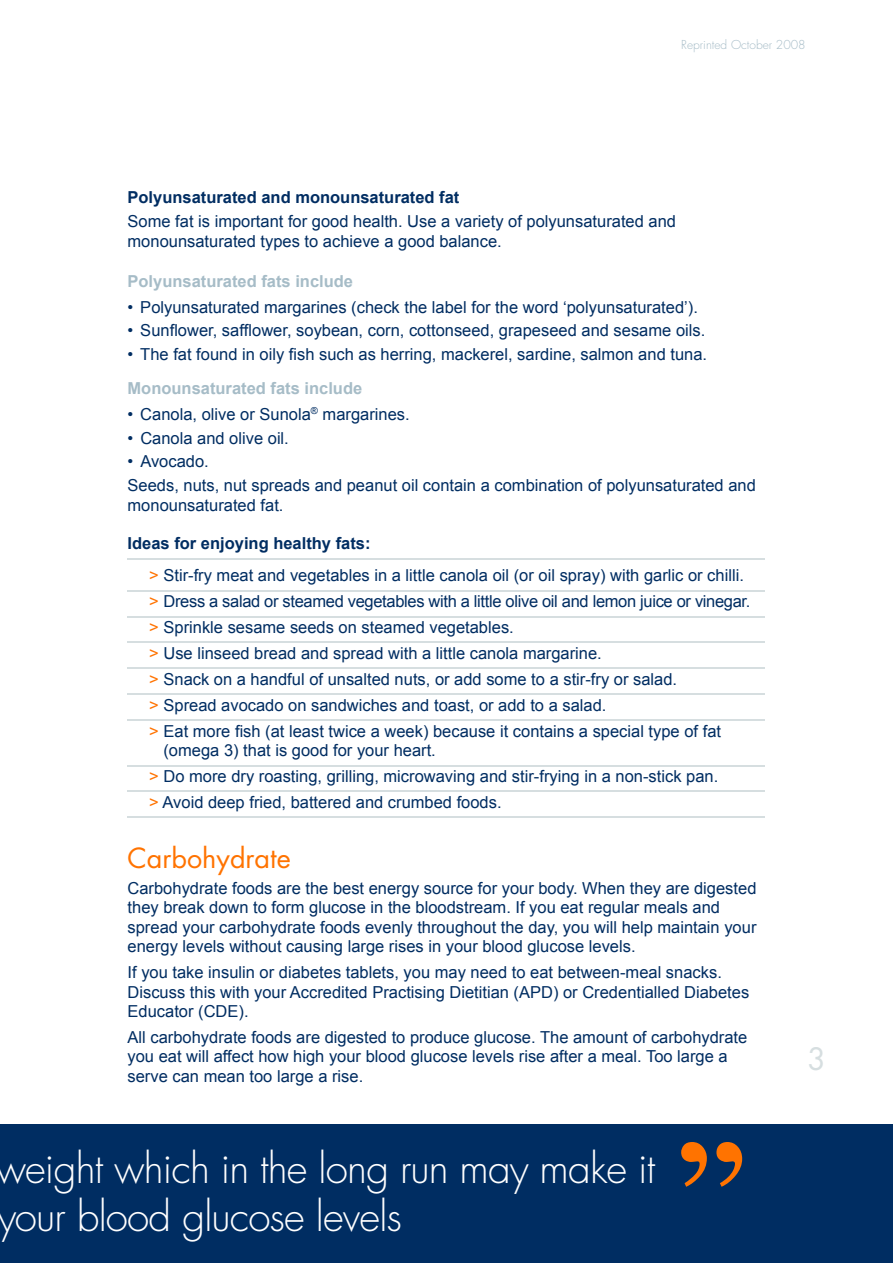
<style>
.page{position:relative;width:893px;height:1263px;background:#fff}
.page>*{position:absolute;margin:0;border:0;box-sizing:border-box;transform-origin:0 0}
.t1{font:300 40.5px/48.6px "Futura";letter-spacing:-.02em;color:#fff}
.t2{font:30px "Futura";color:#d6dee0}
.t3{font:27px "Futura";color:#ff7300}
.t4{font:16.5px/19.5px "Arial";color:#002d62}
.t5{font:700 16.5px "Arial";color:#a6bcc7}
.t6{font:700 16.5px "Arial";color:#002d62}
.t7{font:300 12px "Futura";color:#a6bcc7}
.s1{font-weight:700}
.s2{color:#ff7300}
</style>
<div class="page">
<hr style="left:128px;top:559px;width:637px;height:1px;background:#d6dee0">
<hr style="left:128px;top:590px;width:637px;height:1px;background:#d6dee0">
<hr style="left:128px;top:616px;width:637px;height:1px;background:#d6dee0">
<hr style="left:128px;top:642px;width:637px;height:1px;background:#d6dee0">
<hr style="left:128px;top:668px;width:637px;height:1px;background:#d6dee0">
<hr style="left:128px;top:693px;width:637px;height:2px;background:#d6dee0">
<hr style="left:128px;top:719px;width:637px;height:2px;background:#d6dee0">
<hr style="left:128px;top:765px;width:637px;height:1px;background:#d6dee0">
<hr style="left:128px;top:791px;width:637px;height:1px;background:#d6dee0">
<hr style="left:128px;top:816px;width:637px;height:2px;background:#d6dee0">
<div style="left:0;top:1125px;width:893px;height:138px;background:#002d62"></div>
<svg style="left:681px;top:1142px;width:62px;height:45px"></svg>
<p class="t7" style="left:681px;top:36px;width:126px">Reprinted October 2008</p>
<p class="t6" style="left:128px;top:188px;width:333px">Polyunsaturated and monounsaturated fat</p>
<p class="t4" style="left:128px;top:212px;width:550px">Some fat is important for good health. Use a variety of polyunsaturated and monounsaturated types to achieve a good balance.</p>
<p class="t5" style="left:128px;top:272px;width:227px">Polyunsaturated fats include</p>
<p class="t4" style="left:128px;top:297px;width:572px">• Polyunsaturated margarines (check the label for the word ‘polyunsaturated’).</p>
<p class="t4" style="left:128px;top:321px;width:579px">• Sunflower, safflower, soybean, corn, cottonseed, grapeseed and sesame oils.</p>
<p class="t4" style="left:128px;top:345px;width:581px">• The fat found in oily fish such as herring, mackerel, sardine, salmon and tuna.</p>
<p class="t5" style="left:128px;top:379px;width:236px">Monounsaturated fats include</p>
<p class="t4" style="left:128px;top:404px;width:284px">• Canola, olive or Sunola<sup>®</sup> margarines.</p>
<p class="t4" style="left:128px;top:428px;width:163px">• Canola and olive oil.</p>
<p class="t4" style="left:128px;top:450px;width:630px;line-height:23.7px">• Avocado.<br>Seeds, nuts, nut spreads and peanut oil contain a combination of polyunsaturated and</p>
<p class="t4" style="left:128px;top:495px;width:157px">monounsaturated fat.</p>
<p class="t4" style="left:149px;top:527px;width:596px;line-height:32.2px;text-indent:-22px"><span class="s1">Ideas for enjoying healthy fats:<br></span><span class="s2">&gt;</span> Stir-fry meat and vegetables in a little canola oil (or oil spray) with garlic or chilli.</p>
<p class="t4" style="left:149px;top:589px;width:603px;line-height:25.8px"><span class="s2">&gt;</span> Dress a salad or steamed vegetables with a little olive oil and lemon juice or vinegar. <span class="s2">&gt;</span> Sprinkle sesame seeds on steamed vegetables.<br><span class="s2">&gt;</span> Use linseed bread and spread with a little canola margarine.<br><span class="s2">&gt;</span> Snack on a handful of unsalted nuts, or add some to a stir-fry or salad.<br><span class="s2">&gt;</span> Spread avocado on sandwiches and toast, or add to a salad.<br><span class="s2">&gt;</span> Eat more fish (at least twice a week) because it contains a special type of fat</p>
<p class="t4" style="left:149px;top:737px;width:570px;line-height:25.8px;text-indent:14px">(omega 3) that is good for your heart.<br><span class="s2">&gt;</span> Do more dry roasting, grilling, microwaving and stir-frying in a non-stick pan. <span class="s2">&gt;</span> Avoid deep fried, battered and crumbed foods.</p>
<h3 class="t3" style="left:128px;top:841px;width:165px">Carbohydrate</h3>
<p class="t4" style="left:128px;top:878px;width:630px">Carbohydrate foods are the best energy source for your body. When they are digested they break down to form glucose in the bloodstream. If you eat regular meals and spread your carbohydrate foods evenly throughout the day, you will help maintain your energy levels without causing large rises in your blood glucose levels.</p>
<p class="t4" style="left:128px;top:962px;width:623px">If you take insulin or diabetes tablets, you may need to eat between-meal snacks.<br>Discuss this with your Accredited Practising Dietitian (APD) or Credentialled Diabetes<br>Educator (CDE).</p>
<p class="t4" style="left:128px;top:1027px;width:621px">All carbohydrate foods are digested to produce glucose. The amount of carbohydrate you eat will affect how high your blood glucose levels rise after a meal. Too large a serve can mean too large a rise.</p>
<h1 class="t1" style="left:-5px;top:1144px;width:661px">weight which in the long run may make it your blood glucose levels</h1>
<h2 class="t2" style="left:808px;top:1040px;width:20px">3</h2>
</div>
